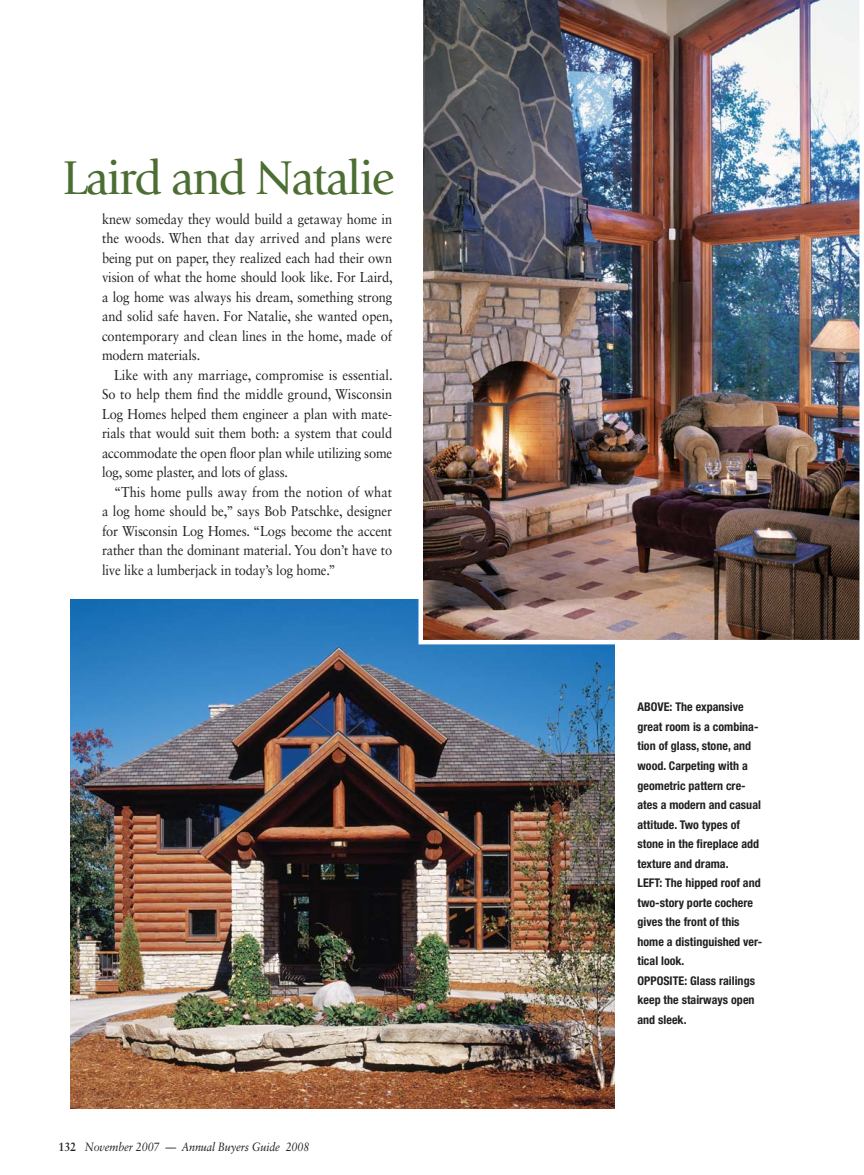
<style>
.page{position:relative;width:864px;height:1175px;background:#fff}
.page>*{position:absolute;margin:0;border:0;box-sizing:border-box;transform-origin:0 0}
.t1{font:49.35px "Giovanni";letter-spacing:-.04em;color:#4c6e32}
.t2{font:14.25px/19.5px "Sabon LT Std";letter-spacing:-.01em;color:#231f20;text-align:justify;scale:.9 1}
.t3{font:700 condensed 12px/19.5px "Helvetica Neue";color:#231f20}
.t4{font:italic 12px "Sabon LT Std";letter-spacing:-.01em;color:#231f20;scale:.9 1}
.s1{font-weight:700;font-style:normal}
</style>
<div class="page">
<img style="left:70px;top:599px;width:544px;height:509px">
<img style="left:418px;top:0;width:442px;height:644px">
<h1 class="t1" style="left:62px;top:159px;width:333px">Laird and Natalie</h1>
<p class="t2" style="left:102px;top:210px;width:325px">knew someday they would build a getaway home in the woods. When that day arrived and plans were being put on paper, they realized each had their own vision of what the home should look like. For Laird, a log home was always his dream, something strong and solid safe haven. For Natalie, she wanted open, contemporary and clean lines in the home, made of modern materials.</p>
<p class="t2" style="left:102px;top:366px;width:324px;text-indent:12px">Like with any marriage, compromise is essential.<br>So to help them find the middle ground, Wisconsin Log Homes helped them engineer a plan with mate&shy;rials that would suit them both: a system that could accommodate the open floor plan while utilizing some log, some plaster, and lots of glass.</p>
<p class="t2" style="left:102px;top:483px;width:324px;text-indent:12px">“This home pulls away from the notion of what a log home should be,” says Bob Patschke, designer for Wisconsin Log Homes. “Logs become the accent rather than the dominant material. You don’t have to live like a lumberjack in today’s log home.”</p>
<p class="t4" style="left:58px;top:1141px;width:280px"><span class="s1">132</span> November 2007 — Annual Buyers Guide 2008</p>
<p class="t3" style="left:638px;top:698px;width:126px">ABOVE: The expansive great room is a combina&shy;tion of glass, stone, and wood. Carpeting with a geometric pattern cre&shy;ates a modern and casual attitude. Two types of stone in the fireplace add texture and drama.<br>LEFT: The hipped roof and two-story porte cochere gives the front of this home a distinguished ver&shy;tical look.<br>OPPOSITE: Glass railings keep the stairways open and sleek.</p>
</div>
